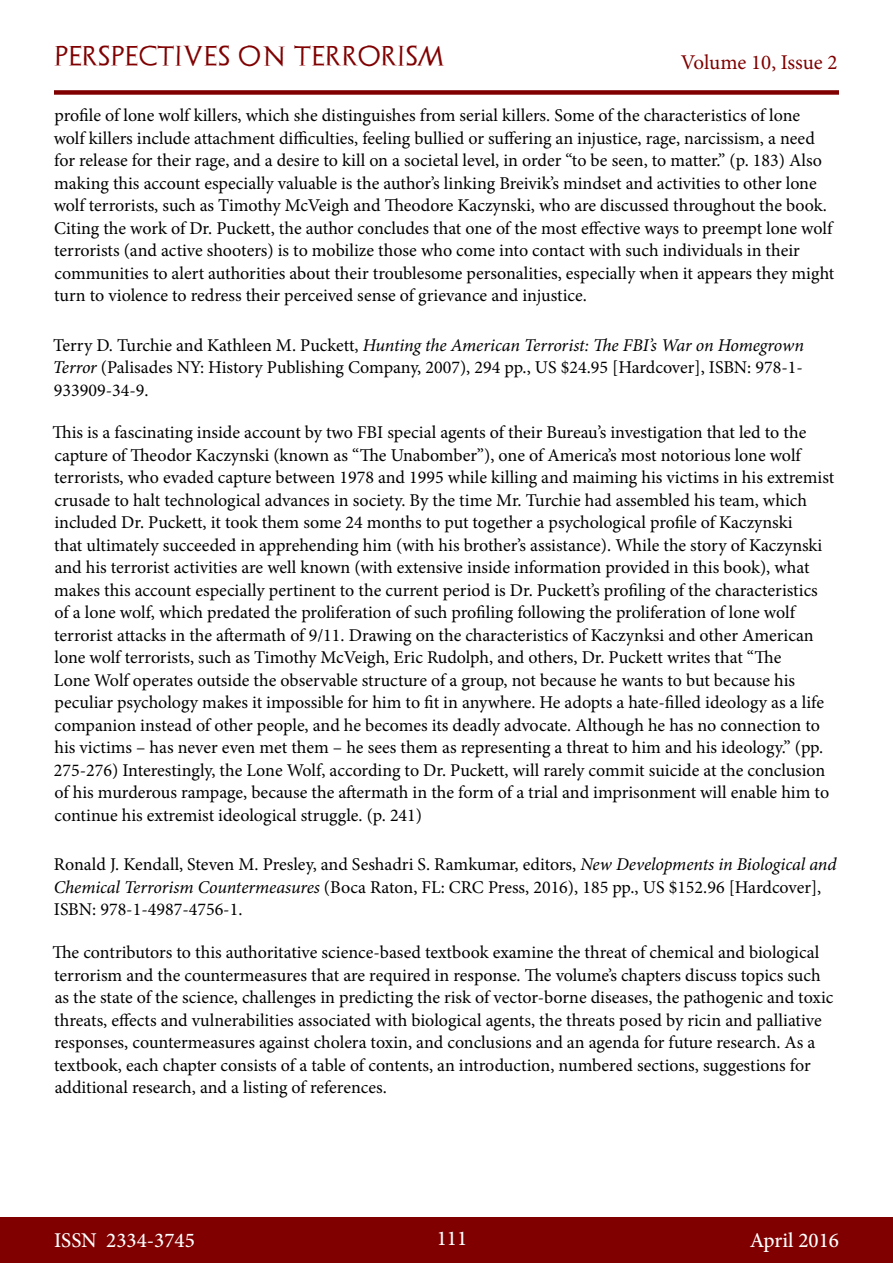
<style>
.page{position:relative;width:893px;height:1263px;background:#fff}
.page>*{position:absolute;margin:0;border:0;box-sizing:border-box;transform-origin:0 0}
.t1{font:500 21px "Minion Pro";color:#fff}
.t2{font:21px "Archeologicaps";letter-spacing:.045em;color:#800000}
.t3{font:21px "Minion Pro";letter-spacing:-.005em;color:#800000}
.t4{font:18px/22.5px "Minion Pro";color:#000}
.s1{font-style:italic}
</style>
<div class="page">
<div style="left:0;top:1217px;width:893px;height:46px;background:#800000"></div>
<div style="left:54px;top:90px;width:785px;height:5px;background:#800000"></div>
<p class="t2" style="left:54px;top:43px;width:392px">PERSPECTIVES ON TERRORISM</p>
<p class="t3" style="left:681px;top:48px;width:158px">Volume 10, Issue 2</p>
<p class="t4" style="left:54px;top:104px;width:782px">profile of lone wolf killers, which she distinguishes from serial killers. Some of the characteristics of lone wolf killers include attachment difficulties, feeling bullied or suffering an injustice, rage, narcissism, a need for release for their rage, and a desire to kill on a societal level, in order “to be seen, to matter.” (p. 183) Also making this account especially valuable is the author’s linking Breivik’s mindset and activities to other lone wolf terrorists, such as Timothy McVeigh and Theodore Kaczynski, who are discussed throughout the book.<br>Citing the work of Dr. Puckett, the author concludes that one of the most effective ways to preempt lone wolf terrorists (and active shooters) is to mobilize those who come into contact with such individuals in their communities to alert authorities about their troublesome personalities, especially when it appears they might turn to violence to redress their perceived sense of grievance and injustice.</p>
<p class="t4" style="left:53px;top:334px;width:753px;text-align:justify">Terry D. Turchie and Kathleen M. Puckett, <span class="s1">Hunting the American Terrorist: The FBI’s War on Homegrown Terror</span> (Palisades NY: History Publishing Company, 2007), 294 pp., US $24.95 [Hardcover], ISBN: 978-1- 933909-34-9.</p>
<p class="t4" style="left:52px;top:421px;width:783px">This is a fascinating inside account by two FBI special agents of their Bureau’s investigation that led to the capture of Theodor Kaczynski (known as “The Unabomber”), one of America’s most notorious lone wolf terrorists, who evaded capture between 1978 and 1995 while killing and maiming his victims in his extremist crusade to halt technological advances in society. By the time Mr. Turchie had assembled his team, which included Dr. Puckett, it took them some 24 months to put together a psychological profile of Kaczynski<br>that ultimately succeeded in apprehending him (with his brother’s assistance). While the story of Kaczynski and his terrorist activities are well known (with extensive inside information provided in this book), what makes this account especially pertinent to the current period is Dr. Puckett’s profiling of the characteristics of a lone wolf, which predated the proliferation of such profiling following the proliferation of lone wolf terrorist attacks in the aftermath of 9/11. Drawing on the characteristics of Kaczynksi and other American lone wolf terrorists, such as Timothy McVeigh, Eric Rudolph, and others, Dr. Puckett writes that “The<br>Lone Wolf operates outside the observable structure of a group, not because he wants to but because his peculiar psychology makes it impossible for him to fit in anywhere. He adopts a hate-filled ideology as a life companion instead of other people, and he becomes its deadly advocate. Although he has no connection to his victims – has never even met them – he sees them as representing a threat to him and his ideology.” (pp.<br>275-276) Interestingly, the Lone Wolf, according to Dr. Puckett, will rarely commit suicide at the conclusion of his murderous rampage, because the aftermath in the form of a trial and imprisonment will enable him to continue his extremist ideological struggle. (p. 241)</p>
<p class="t4" style="left:54px;top:853px;width:784px">Ronald J. Kendall, Steven M. Presley, and Seshadri S. Ramkumar, editors, <span class="s1">New Developments in Biological and<br>Chemical Terrorism Countermeasures</span> (Boca Raton, FL: CRC Press, 2016), 185 pp., US $152.96 [Hardcover],<br>ISBN: 978-1-4987-4756-1.</p>
<p class="t4" style="left:52px;top:941px;width:783px">The contributors to this authoritative science-based textbook examine the threat of chemical and biological terrorism and the countermeasures that are required in response. The volume’s chapters discuss topics such as the state of the science, challenges in predicting the risk of vector-borne diseases, the pathogenic and toxic threats, effects and vulnerabilities associated with biological agents, the threats posed by ricin and palliative responses, countermeasures against cholera toxin, and conclusions and an agenda for future research. As a textbook, each chapter consists of a table of contents, an introduction, numbered sections, suggestions for additional research, and a listing of references.</p>
<p class="t1" style="left:54px;top:1226px;width:142px">ISSN 2334-3745</p>
<p class="t1" style="left:437px;top:1224px;width:32px">111</p>
<p class="t1" style="left:750px;top:1226px;width:91px">April 2016</p>
</div>
